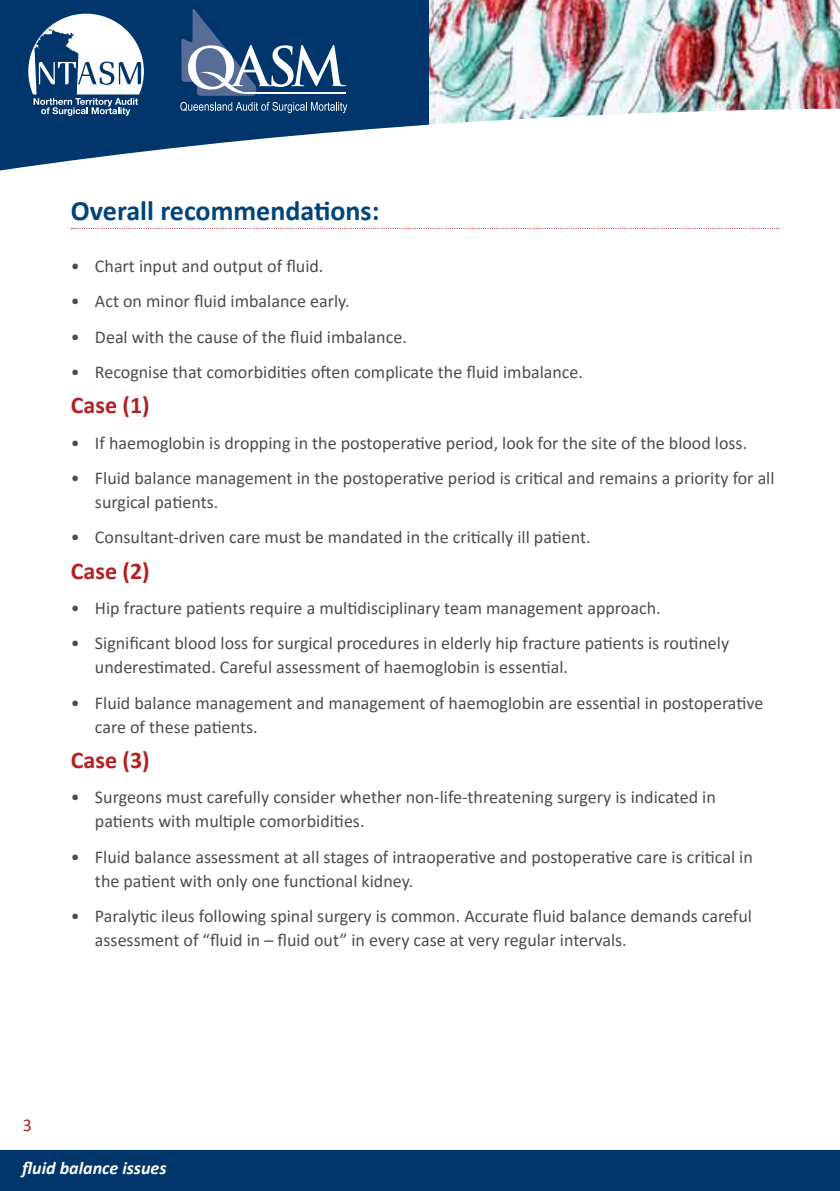
<style>
.page{position:relative;width:840px;height:1191px;background:#fff}
.page>*{position:absolute;margin:0;border:0;box-sizing:border-box;transform-origin:0 0}
.t1{font:700 28px "Calibri";color:#00447c}
.t2{font:700 24px "Calibri";color:#b51f24}
.t3{font:18px/24px "Calibri";color:#4d4d4f}
.t4{font:italic 700 18px "Calibri";color:#fff}
.t5{font:18px "Calibri";color:#b51f24}
</style>
<div class="page">
<div style="left:0;top:1168px;width:839px;height:23px;background:#00366b"></div>
<img style="left:428px;top:0;width:411px;height:125px">
<svg style="left:0;top:0;width:428px;height:170px;fill:#00366b"></svg>
<svg style="left:28px;top:14px;width:116px;height:102px"></svg>
<svg style="left:180px;top:102px;width:167px;height:11px;background:#3e668e"></svg>
<svg style="left:181px;top:9px;width:165px;height:87px;background:#3a618b"></svg>
<hr style="left:245px;top:92px;width:101px;height:2px;background:#fff">
<div style="left:0;top:1150px;width:839px;height:40px;background:#00366b"></div>
<svg style="left:71px;top:228px;width:706px;height:1px"></svg>
<h1 class="t1" style="left:71px;top:190px;width:310px">Overall recommendations:</h1>
<p class="t3" style="left:71px;top:253px;width:254px">• Chart input and output of fluid.</p>
<p class="t3" style="left:71px;top:289px;width:280px">• Act on minor fluid imbalance early.</p>
<p class="t3" style="left:71px;top:324px;width:337px">• Deal with the cause of the fluid imbalance.</p>
<p class="t3" style="left:71px;top:359px;width:513px">• Recognise that comorbidities often complicate the fluid imbalance.</p>
<h2 class="t2" style="left:71px;top:388px;width:80px">Case (1)</h2>
<p class="t3" style="left:71px;top:430px;width:677px">• If haemoglobin is dropping in the postoperative period, look for the site of the blood loss.</p>
<p class="t3" style="left:95px;top:465px;width:680px;text-indent:-24px">• Fluid balance management in the postoperative period is critical and remains a priority for all surgical patients.</p>
<p class="t3" style="left:71px;top:525px;width:521px">• Consultant-driven care must be mandated in the critically ill patient.</p>
<h2 class="t2" style="left:71px;top:554px;width:80px">Case (2)</h2>
<p class="t3" style="left:71px;top:595px;width:591px">• Hip fracture patients require a multidisciplinary team management approach.</p>
<p class="t3" style="left:95px;top:631px;width:635px;text-indent:-24px">• Significant blood loss for surgical procedures in elderly hip fracture patients is routinely underestimated. Careful assessment of haemoglobin is essential.</p>
<p class="t3" style="left:95px;top:690px;width:669px;text-indent:-24px">• Fluid balance management and management of haemoglobin are essential in postoperative care of these patients.</p>
<h2 class="t2" style="left:71px;top:743px;width:80px">Case (3)</h2>
<p class="t3" style="left:95px;top:785px;width:622px;text-indent:-24px">• Surgeons must carefully consider whether non-life-threatening surgery is indicated in patients with multiple comorbidities.</p>
<p class="t3" style="left:95px;top:844px;width:659px;text-indent:-24px">• Fluid balance assessment at all stages of intraoperative and postoperative care is critical in the patient with only one functional kidney.</p>
<p class="t3" style="left:95px;top:903px;width:658px;text-indent:-24px">• Paralytic ileus following spinal surgery is common. Accurate fluid balance demands careful assessment of “fluid in – fluid out” in every case at very regular intervals.</p>
<p class="t5" style="left:23px;top:1112px;width:11px">3</p>
<p class="t4" style="left:22px;top:1155px;width:146px">fluid balance issues</p>
</div>
